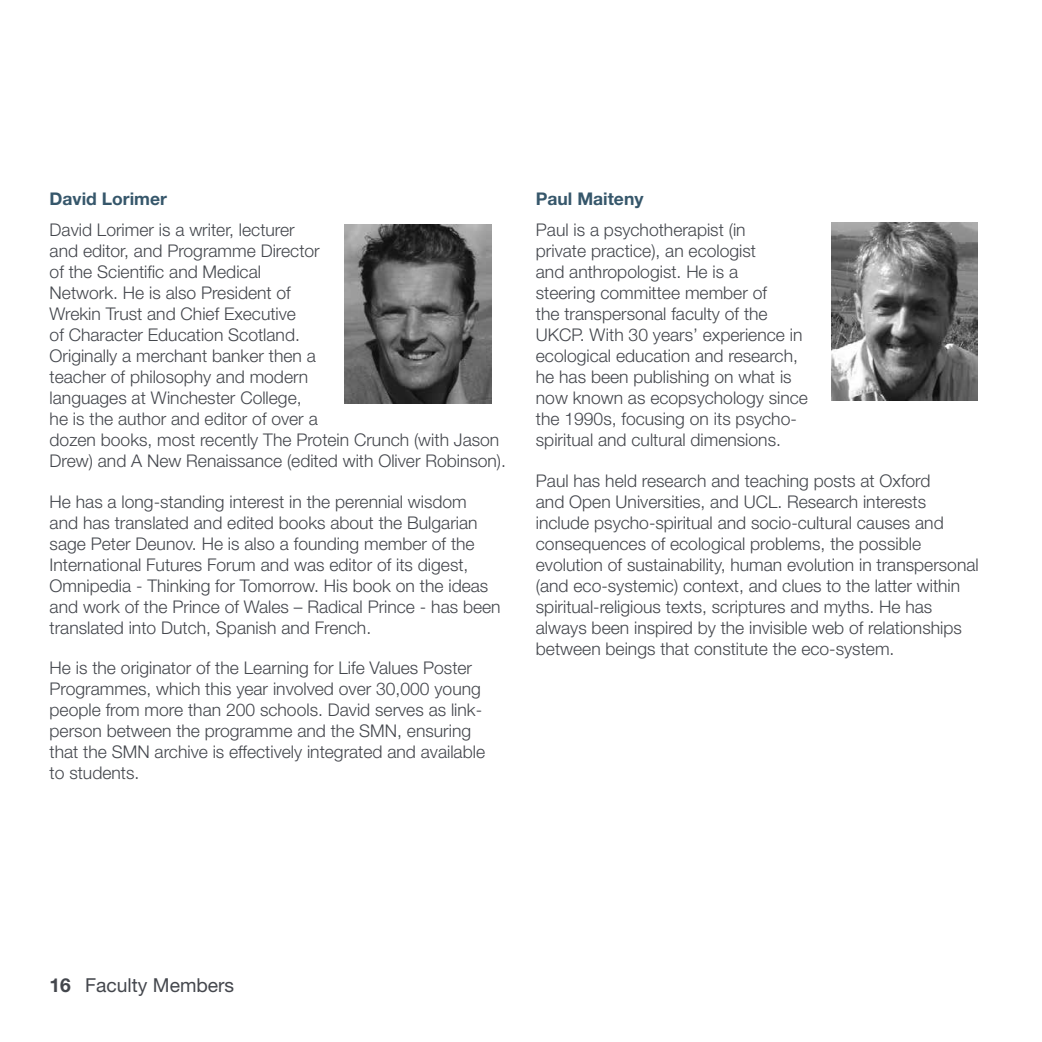
<style>
.page{position:relative;width:1042px;height:1042px;background:#fff}
.page>*{position:absolute;margin:0;border:0;box-sizing:border-box;transform-origin:0 0}
.t1{font:19.25px "Helvetica Neue";color:#44474d}
.t2{font:300 17.5px/21px "Helvetica Neue LT Std";color:#44474d}
.t3{font:700 17.5px "Helvetica Neue";color:#36576b}
.s1{font-weight:700}
</style>
<div class="page">
<img style="left:345px;top:224px;width:146px;height:179px">
<img style="left:831px;top:222px;width:146px;height:179px">
<p class="t3" style="left:50px;top:188px;width:119px">David Lorimer</p>
<p class="t2" style="left:50px;top:219px;width:458px">David Lorimer is a writer, lecturer<br>and editor, and Programme Director<br>of the Scientific and Medical<br>Network. He is also President of<br>Wrekin Trust and Chief Executive<br>of Character Education Scotland.<br>Originally a merchant banker then a<br>teacher of philosophy and modern<br>languages at Winchester College,<br>he is the author and editor of over a<br>dozen books, most recently The Protein Crunch (with Jason Drew) and A New Renaissance (edited with Oliver Robinson).</p>
<p class="t2" style="left:50px;top:490px;width:452px">He has a long-standing interest in the perennial wisdom<br>and has translated and edited books about the Bulgarian sage Peter Deunov. He is also a founding member of the International Futures Forum and was editor of its digest, Omnipedia - Thinking for Tomorrow. His book on the ideas and work of the Prince of Wales – Radical Prince - has been translated into Dutch, Spanish and French.</p>
<p class="t2" style="left:50px;top:657px;width:437px">He is the originator of the Learning for Life Values Poster Programmes, which this year involved over 30,000 young people from more than 200 schools. David serves as link&shy;person between the programme and the SMN, ensuring that the SMN archive is effectively integrated and available to students.</p>
<p class="t3" style="left:536px;top:188px;width:109px">Paul Maiteny</p>
<p class="t2" style="left:536px;top:219px;width:273px">Paul is a psychotherapist (in<br>private practice), an ecologist<br>and anthropologist. He is a<br>steering committee member of<br>the transpersonal faculty of the<br>UKCP. With 30 years’ experience in ecological education and research, he has been publishing on what is now known as ecopsychology since the 1990s, focusing on its psycho&shy;spiritual and cultural dimensions.</p>
<p class="t2" style="left:536px;top:469px;width:444px">Paul has held research and teaching posts at Oxford<br>and Open Universities, and UCL. Research interests include psycho-spiritual and socio-cultural causes and consequences of ecological problems, the possible evolution of sustainability, human evolution in transpersonal (and eco-systemic) context, and clues to the latter within spiritual-religious texts, scriptures and myths. He has always been inspired by the invisible web of relationships between beings that constitute the eco-system.</p>
<p class="t1" style="left:50px;top:974px;width:186px"><span class="s1">16</span> Faculty Members</p>
</div>
